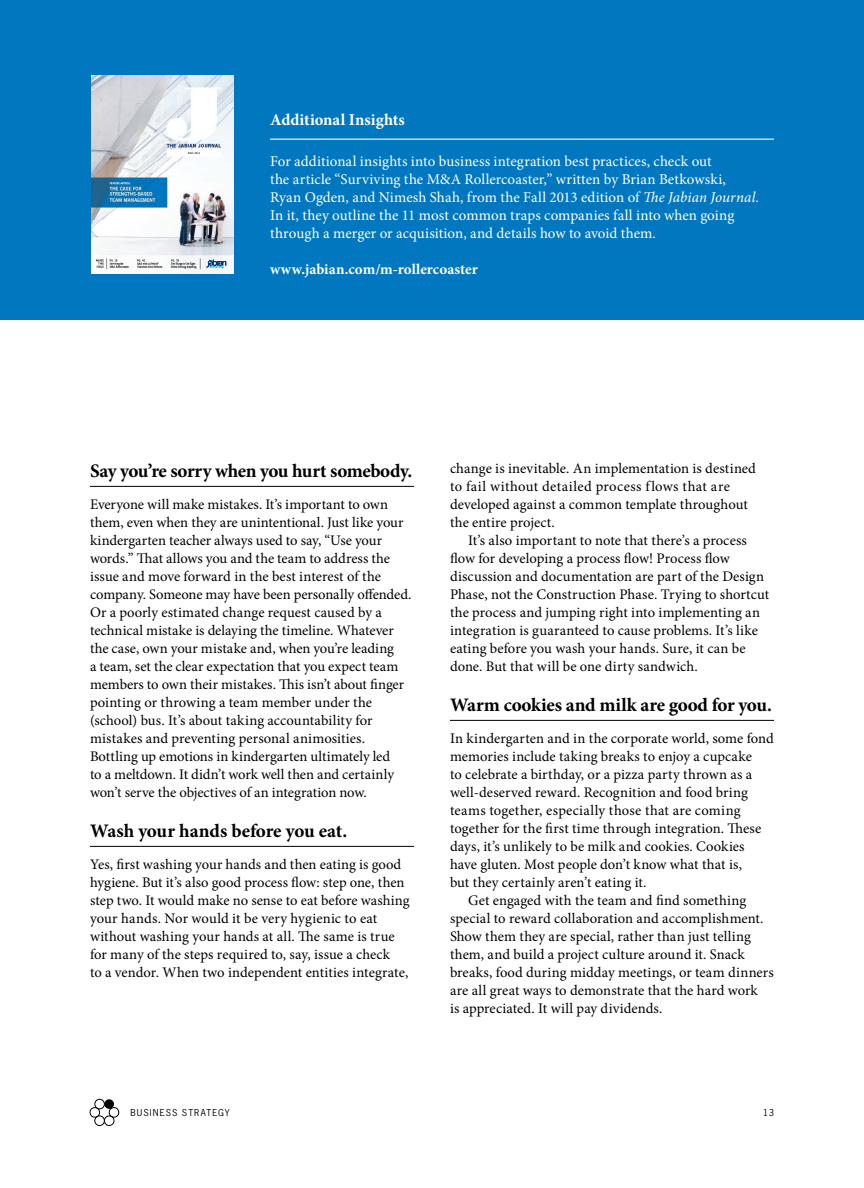
<style>
.page{position:relative;width:864px;height:1188px;background:#fff}
.page>*{position:absolute;margin:0;border:0;box-sizing:border-box;transform-origin:0 0}
.t1{font:700 19.2px "Minion Pro";letter-spacing:-.015em;color:#000}
.t2{font:700 16.5px "Minion Pro";color:#fff}
.t3{font:15px/18px "Minion Pro";letter-spacing:.005em;color:#fff}
.t4{font:700 15px "Minion Pro";color:#fff}
.t5{font:14.7px/18px "Minion Pro";letter-spacing:.005em;color:#000}
.t6{font:9px "News Gothic Std";letter-spacing:.125em;color:#000}
.s1{font-style:italic}
</style>
<div class="page">
<div style="left:0;top:0;width:864px;height:320px;background:#0077be"></div>
<hr style="left:90px;top:486px;width:324px;height:1px;background:#000">
<hr style="left:90px;top:846px;width:324px;height:1px;background:#000">
<hr style="left:450px;top:720px;width:324px;height:1px;background:#000">
<hr style="left:270px;top:139px;width:504px;height:1px;background:#fff">
<img style="left:91px;top:76px;width:142px;height:198px">
<div style="left:104px;top:1099px;width:10px;height:10px;background:#000;border-radius:50%"></div>
<div style="left:94px;top:1116px;width:11px;height:10px;border:1px solid #000;border-radius:50%"></div>
<div style="left:94px;top:1099px;width:11px;height:10px;border:1px solid #000;border-radius:50%"></div>
<div style="left:104px;top:1116px;width:10px;height:10px;border:1px solid #000;border-radius:50%"></div>
<svg style="left:89px;top:1106px;width:12px;height:12px"></svg>
<svg style="left:107px;top:1106px;width:13px;height:12px"></svg>
<p class="t2" style="left:270px;top:108px;width:136px">Additional Insights</p>
<p class="t3" style="left:270px;top:152px;width:491px">For additional insights into business integration best practices, check out<br>the article “Surviving the M&amp;A Rollercoaster,” written by Brian Betkowski, Ryan Ogden, and Nimesh Shah, from the Fall 2013 edition of <span class="s1">The Jabian Journal</span>.<br>In it, they outline the 11 most common traps companies fall into when going through a merger or acquisition, and details how to avoid them.</p>
<p class="t4" style="left:270px;top:258px;width:209px">www.jabian.com/m-rollercoaster</p>
<h1 class="t1" style="left:90px;top:457px;width:324px">Say you’re sorry when you hurt somebody.</h1>
<p class="t5" style="left:90px;top:495px;width:323px">Everyone will make mistakes. It’s important to own them, even when they are unintentional. Just like your kindergarten teacher always used to say, “Use your words.” That allows you and the team to address the issue and move forward in the best interest of the company. Someone may have been personally offended.<br>Or a poorly estimated change request caused by a technical mistake is delaying the timeline. Whatever the case, own your mistake and, when you’re leading<br>a team, set the clear expectation that you expect team members to own their mistakes. This isn’t about finger pointing or throwing a team member under the (school) bus. It’s about taking accountability for mistakes and preventing personal animosities.<br>Bottling up emotions in kindergarten ultimately led<br>to a meltdown. It didn’t work well then and certainly won’t serve the objectives of an integration now.</p>
<h1 class="t1" style="left:90px;top:817px;width:259px">Wash your hands before you eat.</h1>
<p class="t5" style="left:90px;top:855px;width:321px">Yes, first washing your hands and then eating is good hygiene. But it’s also good process flow: step one, then step two. It would make no sense to eat before washing your hands. Nor would it be very hygienic to eat without washing your hands at all. The same is true for many of the steps required to, say, issue a check<br>to a vendor. When two independent entities integrate,</p>
<p class="t5" style="left:450px;top:459px;width:307px">change is inevitable. An implementation is destined to fail without detailed process flows that are developed against a common template throughout the entire project.</p>
<p class="t5" style="left:450px;top:531px;width:321px;text-indent:18px">It’s also important to note that there’s a process flow for developing a process flow! Process flow discussion and documentation are part of the Design Phase, not the Construction Phase. Trying to shortcut the process and jumping right into implementing an integration is guaranteed to cause problems. It’s like eating before you wash your hands. Sure, it can be done. But that will be one dirty sandwich.</p>
<h1 class="t1" style="left:450px;top:691px;width:323px">Warm cookies and milk are good for you.</h1>
<p class="t5" style="left:450px;top:729px;width:325px">In kindergarten and in the corporate world, some fond</p>
<p class="t5" style="left:450px;top:747px;width:304px">memories include taking breaks to enjoy a cupcake</p>
<p class="t5" style="left:450px;top:765px;width:304px">to celebrate a birthday, or a pizza party thrown as a</p>
<p class="t5" style="left:450px;top:783px;width:299px">well-deserved reward. Recognition and food bring</p>
<p class="t5" style="left:450px;top:801px;width:292px">teams together, especially those that are coming</p>
<p class="t5" style="left:450px;top:819px;width:313px">together for the first time through integration. These</p>
<p class="t5" style="left:450px;top:837px;width:296px">days, it’s unlikely to be milk and cookies. Cookies</p>
<p class="t5" style="left:450px;top:855px;width:294px">have gluten. Most people don’t know what that is,</p>
<p class="t5" style="left:450px;top:873px;width:198px">but they certainly aren’t eating it.</p>
<p class="t5" style="left:468px;top:891px;width:280px">Get engaged with the team and find something</p>
<p class="t5" style="left:450px;top:909px;width:315px">special to reward collaboration and accomplishment.</p>
<p class="t5" style="left:450px;top:927px;width:302px">Show them they are special, rather than just telling</p>
<p class="t5" style="left:450px;top:945px;width:296px">them, and build a project culture around it. Snack</p>
<p class="t5" style="left:450px;top:963px;width:325px">breaks, food during midday meetings, or team dinners</p>
<p class="t5" style="left:450px;top:981px;width:309px">are all great ways to demonstrate that the hard work</p>
<p class="t5" style="left:450px;top:999px;width:214px">is appreciated. It will pay dividends.</p>
<p class="t6" style="left:130px;top:1107px;width:101px">BUSINESS STRATEGY</p>
<p class="t6" style="left:763px;top:1107px;width:12px">13</p>
</div>
